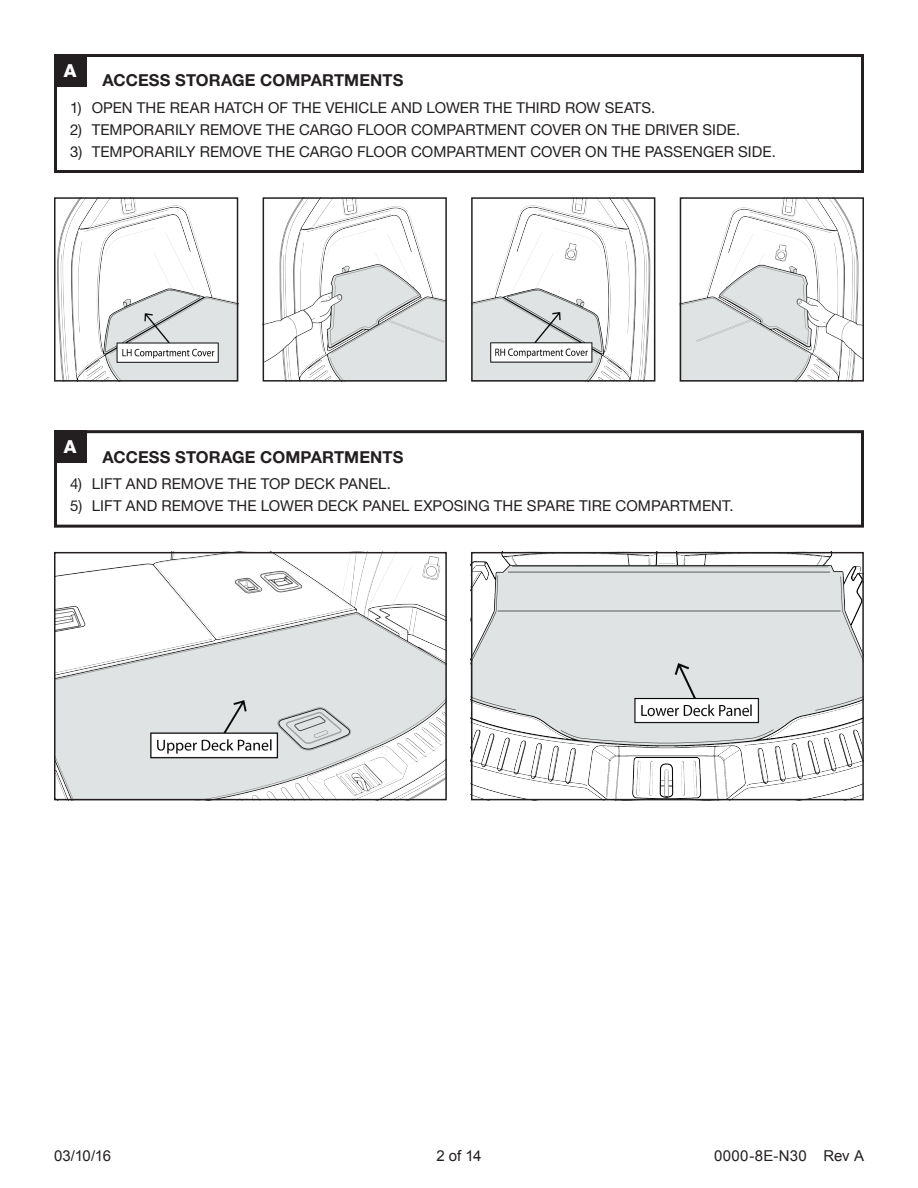
<style>
.page{position:relative;width:918px;height:1188px;background:#fff}
.page>*{position:absolute;margin:0;border:0;box-sizing:border-box;transform-origin:0 0}
.t1{font:800 18px "Helvetica Neue LT Std";color:#fff}
.t2{font:700 16.5px "Helvetica Neue LT Std";letter-spacing:.005em;color:#231f20}
.t3{font:15px "Helvetica Neue LT Std";letter-spacing:.005em;color:#231f20}
.t4{font:15px "Arial";letter-spacing:.005em;color:#231f20}
</style>
<div class="page">
<div style="left:54px;top:54px;width:810px;height:119px;border:3px solid #231f20"></div>
<div style="left:54px;top:430px;width:810px;height:98px;border:3px solid #231f20"></div>
<div style="left:54px;top:54px;width:32px;height:32px;background:#231f20"></div>
<div style="left:54px;top:430px;width:32px;height:33px;background:#231f20"></div>
<img style="left:57px;top:200px;width:178px;height:179px">
<div style="left:54px;top:197px;width:184px;height:185px;border:2px solid #231f20"></div>
<img style="left:266px;top:200px;width:178px;height:179px">
<div style="left:263px;top:197px;width:184px;height:185px;border:2px solid #231f20"></div>
<img style="left:683px;top:200px;width:178px;height:179px">
<div style="left:680px;top:197px;width:184px;height:185px;border:2px solid #231f20"></div>
<img style="left:474px;top:200px;width:177px;height:179px">
<div style="left:471px;top:197px;width:184px;height:185px;border:2px solid #231f20"></div>
<img style="left:57px;top:555px;width:387px;height:242px">
<div style="left:54px;top:552px;width:393px;height:248px;border:2px solid #231f20"></div>
<img style="left:474px;top:555px;width:387px;height:242px">
<div style="left:471px;top:552px;width:393px;height:248px;border:2px solid #231f20"></div>
<p class="t1" style="left:64px;top:60px;width:14px">A</p>
<p class="t2" style="left:103px;top:70px;width:302px">ACCESS STORAGE COMPARTMENTS</p>
<p class="t3" style="left:70px;top:99px;width:587px">1) OPEN THE REAR HATCH OF THE VEHICLE AND LOWER THE THIRD ROW SEATS.</p>
<p class="t3" style="left:70px;top:121px;width:672px">2) TEMPORARILY REMOVE THE CARGO FLOOR COMPARTMENT COVER ON THE DRIVER SIDE.</p>
<p class="t3" style="left:70px;top:143px;width:707px">3) TEMPORARILY REMOVE THE CARGO FLOOR COMPARTMENT COVER ON THE PASSENGER SIDE.</p>
<p class="t1" style="left:64px;top:436px;width:14px">A</p>
<p class="t2" style="left:103px;top:446px;width:302px">ACCESS STORAGE COMPARTMENTS</p>
<p class="t3" style="left:70px;top:475px;width:322px">4) LIFT AND REMOVE THE TOP DECK PANEL.</p>
<p class="t3" style="left:70px;top:497px;width:665px">5) LIFT AND REMOVE THE LOWER DECK PANEL EXPOSING THE SPARE TIRE COMPARTMENT.</p>
<p class="t4" style="left:54px;top:1146px;width:59px">03/10/16</p>
<p class="t4" style="left:436px;top:1146px;width:47px">2 of 14</p>
<p class="t4" style="left:714px;top:1146px;width:151px">0000-8E-N30 Rev A</p>
</div>
